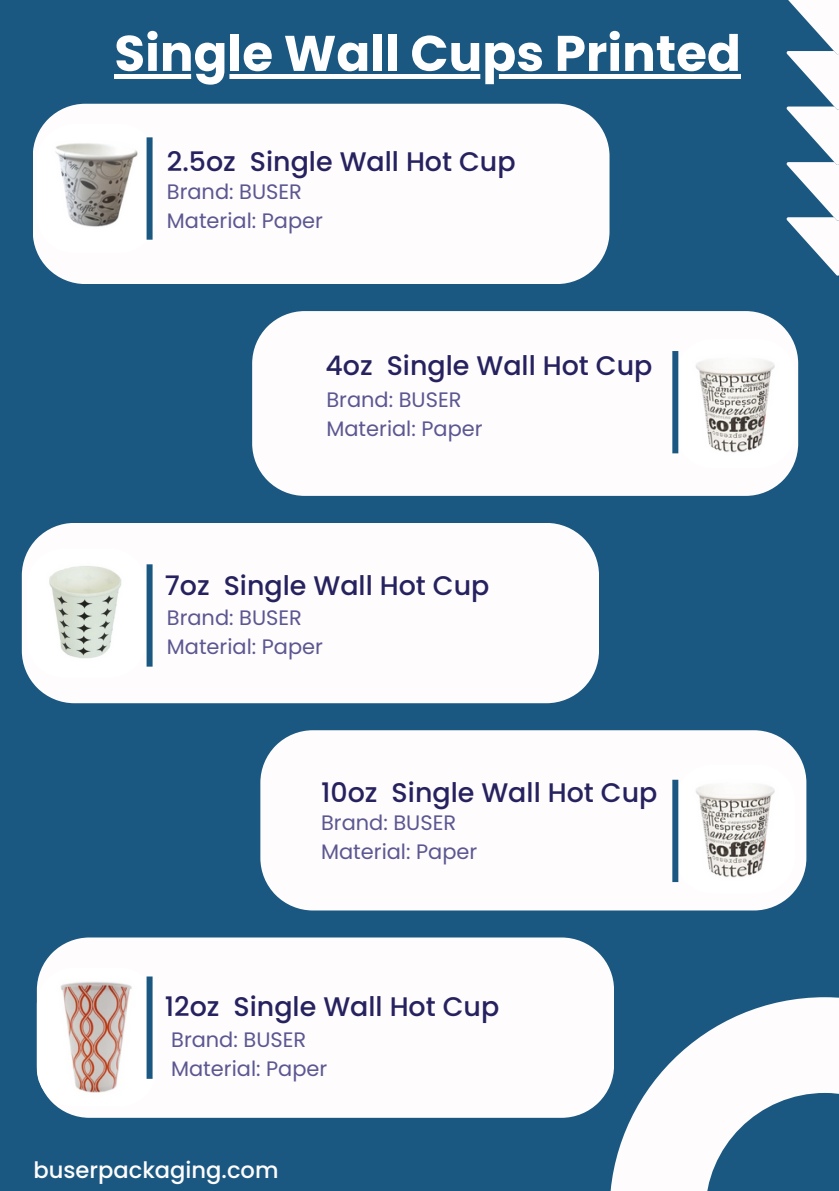
<style>
.page{position:relative;width:839px;height:1191px;background:#fff}
.page>*{position:absolute;margin:0;border:0;box-sizing:border-box;transform-origin:0 0}
.t1{font:700 50px "Poppins";color:#fff}
.t2{font:500 26.8px "Poppins";color:#262260}
.t3{font:500 22.6px "Poppins";color:#fefcfc}
.t4{font:21px "Poppins";color:#5b5792}
</style>
<div class="page">
<div style="left:0;top:0;width:838px;height:1191px;background:#1a5882"></div>
<svg style="left:610px;top:997px;width:228px;height:194px;fill:#fefcfc"></svg>
<div style="left:37px;top:937px;width:577px;height:181px;background:#fefcfc"></div>
<div style="left:260px;top:730px;width:546px;height:180px;background:#fefcfc"></div>
<div style="left:22px;top:523px;width:577px;height:180px;background:#fefcfc"></div>
<div style="left:252px;top:311px;width:546px;height:185px;background:#fefcfc"></div>
<div style="left:33px;top:104px;width:576px;height:180px;background:#fefcfc"></div>
<img style="left:37px;top:124px;width:120px;height:129px">
<img style="left:675px;top:339px;width:120px;height:129px">
<img style="left:27px;top:548px;width:119px;height:130px">
<img style="left:37px;top:968px;width:120px;height:138px;border-radius:38px">
<img style="left:675px;top:764px;width:120px;height:130px">
<hr style="left:114px;top:74px;width:626px;height:4px;background:#fff">
<svg style="left:786px;top:0;width:52px;height:276px"></svg>
<div style="left:146px;top:137px;width:6px;height:103px;background:#1a5882"></div>
<div style="left:672px;top:351px;width:6px;height:102px;background:#1a5882"></div>
<div style="left:146px;top:564px;width:6px;height:103px;background:#1a5882"></div>
<div style="left:672px;top:780px;width:6px;height:102px;background:#1a5882"></div>
<div style="left:146px;top:977px;width:6px;height:102px;background:#1a5882"></div>
<h2 class="t1" style="left:114px;top:18px;width:628px">Single Wall Cups Printed</h2>
<p class="t2" style="left:167px;top:143px;width:350px">2.5oz Single Wall Hot Cup</p>
<p class="t4" style="left:167px;top:177px;width:136px">Brand: BUSER</p>
<p class="t4" style="left:167px;top:206px;width:158px">Material: Paper</p>
<p class="t2" style="left:325px;top:347px;width:328px">4oz Single Wall Hot Cup</p>
<p class="t4" style="left:326px;top:385px;width:136px">Brand: BUSER</p>
<p class="t4" style="left:326px;top:414px;width:158px">Material: Paper</p>
<h2 class="t2" style="left:165px;top:567px;width:326px">7oz Single Wall Hot Cup</h2>
<p class="t4" style="left:167px;top:603px;width:136px">Brand: BUSER</p>
<h2 class="t4" style="left:167px;top:632px;width:158px">Material: Paper</h2>
<p class="t2" style="left:321px;top:774px;width:338px">10oz Single Wall Hot Cup</p>
<p class="t4" style="left:321px;top:808px;width:136px">Brand: BUSER</p>
<h2 class="t4" style="left:321px;top:837px;width:158px">Material: Paper</h2>
<p class="t2" style="left:165px;top:988px;width:336px">12oz Single Wall Hot Cup</p>
<p class="t4" style="left:171px;top:1025px;width:136px">Brand: BUSER</p>
<p class="t4" style="left:171px;top:1054px;width:158px">Material: Paper</p>
<p class="t3" style="left:33px;top:1154px;width:246px">buserpackaging.com</p>
</div>
